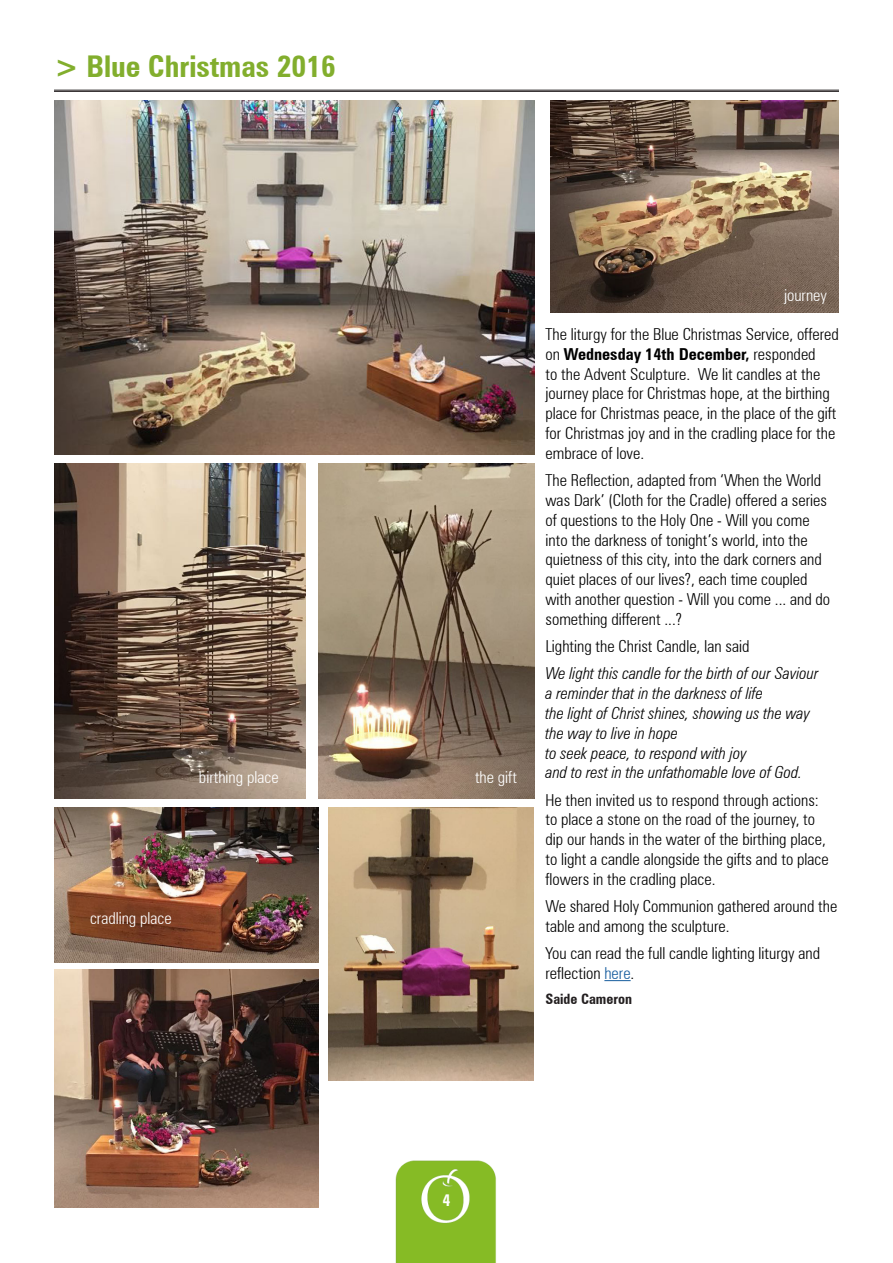
<style>
.page{position:relative;width:893px;height:1263px;background:#fff}
.page>*{position:absolute;margin:0;border:0;box-sizing:border-box;transform-origin:0 0}
.Heading_1{font:700 condensed 30px "Zurich BT";color:#82ae2d}
.Body_Text{font:300 condensed 16.5px/19.8px "Zurich BT";color:#000}
.Body_Text-2{font:italic 300 condensed 16.5px/19.8px "Zurich BT";color:#000}
.Body_Text-3{font:300 condensed 16.5px "Zurich BT";color:#fff}
.Page_Numbers{font:700 condensed 16.5px "Zurich BT";color:#fff}
.Body_Text-4{font:700 condensed 14.25px "Zurich BT";color:#231f20}
.s1{font-weight:700}
.s2{color:#175d9e}
</style>
<div class="page">
<img style="left:395px;top:1160px;width:101px;height:103px">
<hr style="left:54px;top:90px;width:785px;height:1px;background:#231f20">
<hr style="left:54px;top:91px;width:785px;height:1px;background:#231f20">
<img style="left:54px;top:101px;width:481px;height:353px">
<img style="left:54px;top:807px;width:265px;height:155px">
<img style="left:328px;top:807px;width:205px;height:274px">
<img style="left:54px;top:464px;width:251px;height:334px">
<img style="left:551px;top:101px;width:288px;height:212px">
<img style="left:54px;top:969px;width:264px;height:239px">
<img style="left:319px;top:464px;width:216px;height:334px">
<svg style="left:604px;top:980px;width:27px;height:1px"></svg>
<p class="Heading_1" style="left:54px;top:48px;width:283px">&gt; Blue Christmas 2016</p>
<p class="Body_Text-3" style="left:90px;top:908px;width:83px">cradling place</p>
<p class="Body_Text-3" style="left:199px;top:767px;width:81px">birthing place</p>
<p class="Body_Text-3" style="left:475px;top:767px;width:44px">the gift</p>
<p class="Body_Text-3" style="left:784px;top:285px;width:44px">journey</p>
<p class="Body_Text" style="left:545px;top:324px;width:295px">The liturgy for the Blue Christmas Service, offered on <span class="s1">Wednesday 14th December,</span> responded<br>to the Advent Sculpture. We lit candles at the journey place for Christmas hope, at the birthing place for Christmas peace, in the place of the gift for Christmas joy and in the cradling place for the embrace of love.</p>
<p class="Body_Text" style="left:545px;top:470px;width:286px">The Reflection, adapted from ‘When the World was Dark’ (Cloth for the Cradle) offered a series of questions to the Holy One - Will you come into the darkness of tonight’s world, into the quietness of this city, into the dark corners and quiet places of our lives?, each time coupled with another question - Will you come ... and do something different ...?</p>
<p class="Body_Text" style="left:545px;top:636px;width:206px">Lighting the Christ Candle, Ian said</p>
<p class="Body_Text-2" style="left:545px;top:663px;width:274px">We light this candle for the birth of our Saviour a reminder that in the darkness of life<br>the light of Christ shines, showing us the way the way to live in hope<br>to seek peace, to respond with joy<br>and to rest in the unfathomable love of God.</p>
<p class="Body_Text" style="left:545px;top:790px;width:285px">He then invited us to respond through actions: to place a stone on the road of the journey, to dip our hands in the water of the birthing place, to light a candle alongside the gifts and to place flowers in the cradling place.</p>
<p class="Body_Text" style="left:545px;top:896px;width:293px">We shared Holy Communion gathered around the table and among the sculpture.</p>
<p class="Body_Text" style="left:545px;top:943px;width:276px">You can read the full candle lighting liturgy and reflection <span class="s2">here</span>.</p>
<p class="Body_Text-4" style="left:545px;top:990px;width:88px">Saide Cameron</p>
<p class="Page_Numbers" style="left:442px;top:1190px;width:10px">4</p>
</div>
